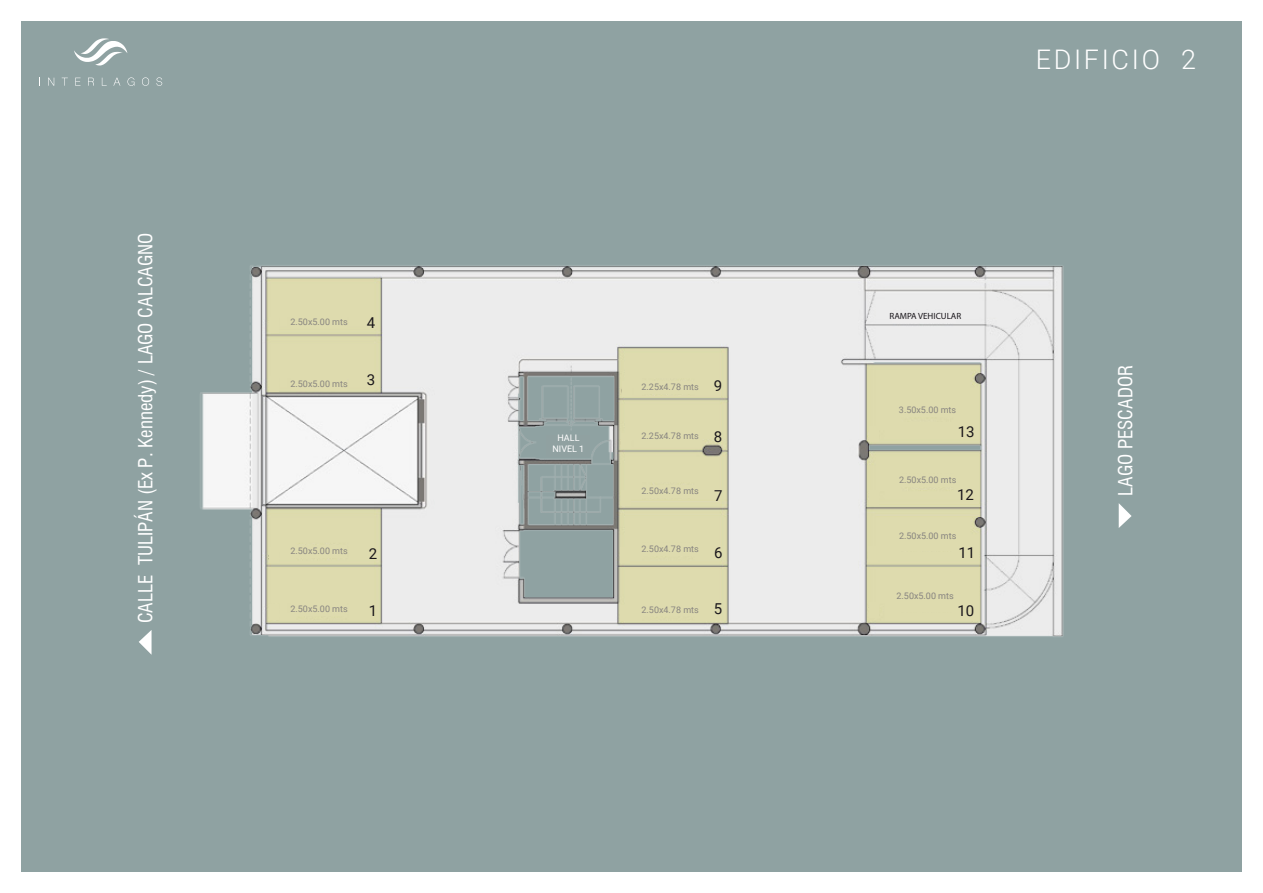
<style>
.page{position:relative;width:1263px;height:893px;background:#fff}
.page>*{position:absolute;margin:0;border:0;box-sizing:border-box;transform-origin:0 0}
.t1{font:300 27px "Roboto";letter-spacing:.1em;color:#fff}
.t2{font:condensed 19.05px "Swiss 721 BT";color:#fff}
.t3{font:15px "Roboto";color:#1a171c}
.t4{font:9px "Roboto";color:#878480}
.t5{font:9px "Myriad Pro";color:#1a171c}
.t6{font:9px/10.8px "Roboto";color:#fff;text-align:center}
</style>
<div class="page">
<div style="left:21px;top:21px;width:1221px;height:851px;background:#8fa2a2"></div>
<svg style="left:48px;top:78px;width:6px;height:8px"></svg>
<svg style="left:62px;top:78px;width:6px;height:8px"></svg>
<svg style="left:75px;top:78px;width:5px;height:8px"></svg>
<svg style="left:88px;top:78px;width:6px;height:8px"></svg>
<svg style="left:102px;top:78px;width:5px;height:8px"></svg>
<svg style="left:113px;top:78px;width:7px;height:8px"></svg>
<svg style="left:127px;top:77px;width:7px;height:9px"></svg>
<svg style="left:142px;top:77px;width:7px;height:9px"></svg>
<svg style="left:156px;top:77px;width:6px;height:9px"></svg>
<svg style="left:74px;top:38px;width:53px;height:28px"></svg>
<img style="left:200px;top:265px;width:932px;height:372px">
<div style="left:546px;top:435px;width:43px;height:21px;background:#90a1a1"></div>
<div style="left:291px;top:316px;width:56px;height:12px;background:#dedbae"></div>
<div style="left:291px;top:378px;width:56px;height:12px;background:#dedbae"></div>
<div style="left:291px;top:545px;width:56px;height:13px;background:#dedbae"></div>
<div style="left:291px;top:603px;width:56px;height:12px;background:#dedbae"></div>
<div style="left:642px;top:604px;width:56px;height:12px;background:#dedbae"></div>
<div style="left:642px;top:543px;width:56px;height:12px;background:#dedbae"></div>
<div style="left:642px;top:485px;width:56px;height:13px;background:#dedbae"></div>
<div style="left:642px;top:430px;width:56px;height:12px;background:#dedbae"></div>
<div style="left:642px;top:381px;width:56px;height:13px;background:#dedbae"></div>
<div style="left:900px;top:404px;width:55px;height:13px;background:#dedbae"></div>
<div style="left:900px;top:474px;width:55px;height:13px;background:#dedbae"></div>
<div style="left:900px;top:538px;width:55px;height:12px;background:#dedbae"></div>
<div style="left:900px;top:599px;width:55px;height:12px;background:#dedbae"></div>
<div style="left:892px;top:314px;width:64px;height:9px;background:#eeeded"></div>
<div style="left:622px;top:381px;width:9px;height:15px;background:#dedbae"></div>
<div style="left:621px;top:434px;width:9px;height:15px;background:#dedbae"></div>
<div style="left:621px;top:490px;width:9px;height:15px;background:#dedbae"></div>
<div style="left:620px;top:548px;width:10px;height:15px;background:#dedbae"></div>
<div style="left:620px;top:605px;width:10px;height:15px;background:#dedbae"></div>
<div style="left:869px;top:426px;width:10px;height:15px;background:#dedbae"></div>
<div style="left:869px;top:490px;width:10px;height:15px;background:#dedbae"></div>
<div style="left:867px;top:547px;width:10px;height:15px;background:#dedbae"></div>
<div style="left:869px;top:602px;width:10px;height:15px;background:#dedbae"></div>
<div style="left:269px;top:548px;width:9px;height:15px;background:#dedbae"></div>
<div style="left:269px;top:604px;width:9px;height:15px;background:#dedbae"></div>
<div style="left:269px;top:376px;width:9px;height:16px;background:#dedbae"></div>
<div style="left:269px;top:317px;width:9px;height:15px;background:#dedbae"></div>
<svg style="left:139px;top:630px;width:13px;height:25px"></svg>
<h2 class="t2" style="left:134px;top:623px;width:392px;rotate:-90deg">CALLE TULIPÁN (Ex P. Kennedy) / LAGO CALCAGNO</h2>
<h2 class="t2" style="left:134px;top:576px;width:293px;rotate:-90deg">CAL E P. KENNEDY / LAGO CALCAGNO</h2>
<p class="t4" style="left:290px;top:315px;width:59px">2.50x5.00 mts</p>
<h3 class="t3" style="left:367px;top:312px;width:10px">4</h3>
<p class="t4" style="left:290px;top:377px;width:59px">2.50x5.00 mts</p>
<h3 class="t3" style="left:367px;top:369px;width:10px">3</h3>
<p class="t4" style="left:290px;top:545px;width:59px">2.50x5.00 mts</p>
<h3 class="t3" style="left:369px;top:543px;width:10px">2</h3>
<p class="t6" style="left:552px;top:433px;width:33px">HALL<br>NIVEL 1</p>
<p class="t4" style="left:641px;top:381px;width:59px">2.25x4.78 mts</p>
<p class="t4" style="left:641px;top:429px;width:59px">2.25x4.78 mts</p>
<h3 class="t3" style="left:714px;top:375px;width:10px">9</h3>
<h3 class="t3" style="left:714px;top:426px;width:10px">8</h3>
<p class="t4" style="left:641px;top:485px;width:59px">2.50x4.78 mts</p>
<h3 class="t3" style="left:714px;top:485px;width:10px">7</h3>
<p class="t4" style="left:641px;top:542px;width:59px">2.50x4.78 mts</p>
<h3 class="t3" style="left:714px;top:542px;width:10px">6</h3>
<p class="t4" style="left:290px;top:602px;width:59px">2.50x5.00 mts</p>
<p class="t4" style="left:641px;top:603px;width:59px">2.50x4.78 mts</p>
<h3 class="t3" style="left:369px;top:600px;width:10px">1</h3>
<h3 class="t3" style="left:714px;top:598px;width:10px">5</h3>
<h1 class="t1" style="left:1036px;top:40px;width:162px">EDIFICIO 2</h1>
<p class="t5" style="left:889px;top:310px;width:73px">RAMPA VEHICULAR</p>
<p class="t4" style="left:899px;top:403px;width:59px">3.50x5.00 mts</p>
<h3 class="t3" style="left:958px;top:421px;width:18px">13</h3>
<p class="t4" style="left:899px;top:474px;width:59px">2.50x5.00 mts</p>
<h3 class="t3" style="left:957px;top:484px;width:18px">12</h3>
<p class="t4" style="left:899px;top:530px;width:59px">2.50x5.00 mts</p>
<h3 class="t3" style="left:958px;top:542px;width:18px">11</h3>
<p class="t4" style="left:896px;top:589px;width:59px">2.50x5.00 mts</p>
<h3 class="t3" style="left:957px;top:600px;width:18px">10</h3>
<h2 class="t2" style="left:1114px;top:496px;width:133px;rotate:-90deg">LAGO PESCADOR</h2>
</div>
